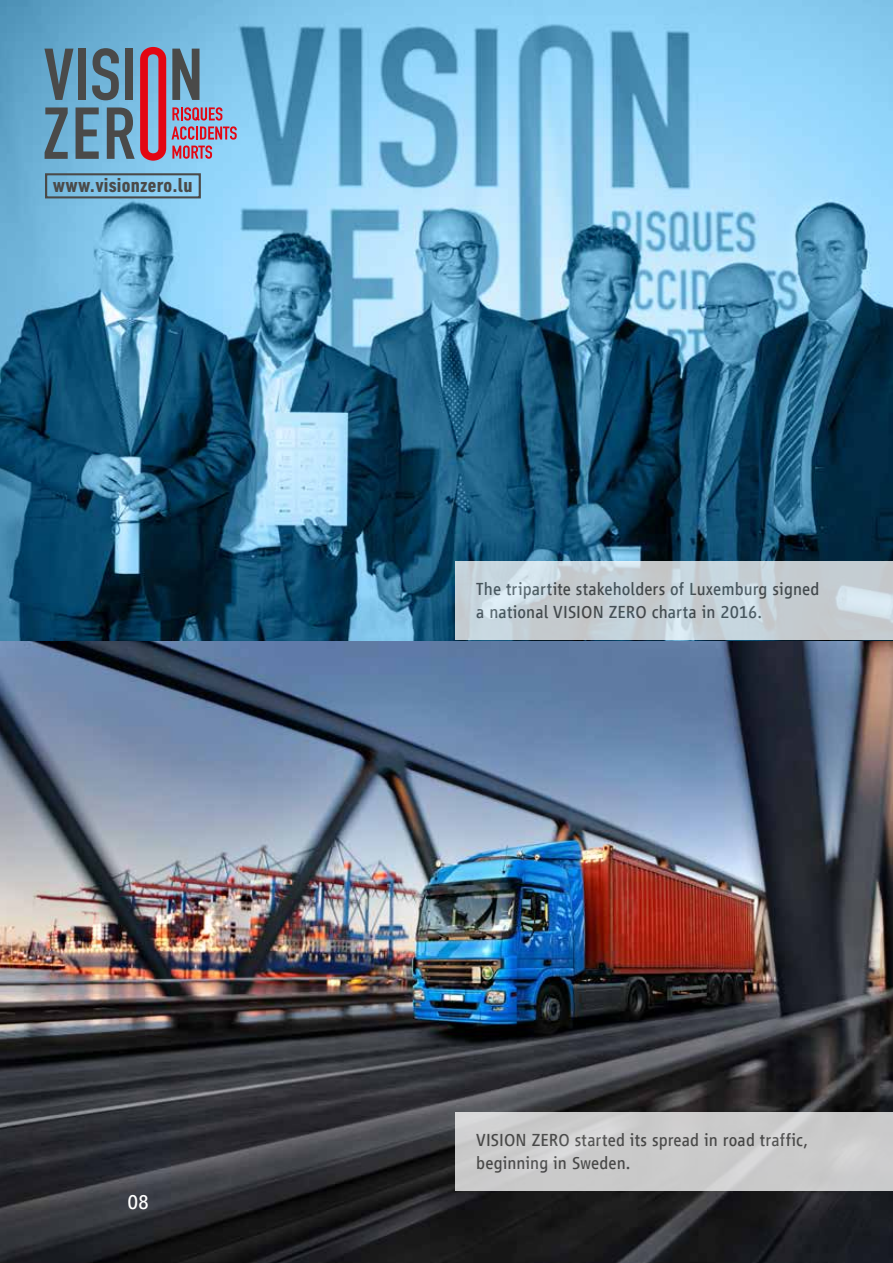
<style>
.page{position:relative;width:893px;height:1263px;background:#fff}
.page>*{position:absolute;margin:0;border:0;box-sizing:border-box;transform-origin:0 0}
.t1{font:21px "Vialog LT Com";color:#fff}
.t2{font:700 condensed 20.7px "DIN Next LT Pro";letter-spacing:.01em;color:#4a4a49;scale:1.06 1}
.t3{font:18px/22.5px "Vialog LT Com";letter-spacing:.005em;color:#575756}
</style>
<div class="page">
<img style="left:0;top:0;width:893px;height:1263px">
<svg style="left:172px;top:49px;width:27px;height:51px"></svg>
<svg style="left:44px;top:47px;width:122px;height:114px;background:#747c92"></svg>
<svg style="left:172px;top:107px;width:65px;height:52px;background:#a591af"></svg>
<div style="left:45px;top:173px;width:156px;height:25px;border:2px solid #4a4a49"></div>
<svg style="left:455px;top:561px;width:438px;height:79px;background:#c7d1d7"></svg>
<div style="left:455px;top:1112px;width:438px;height:79px;background:linear-gradient(to right,#cdcdcd,#cbcbcb)"></div>
<p class="t2" style="left:53px;top:173px;width:133px">www.visionzero.lu</p>
<p class="t1" style="left:128px;top:1190px;width:23px">08</p>
<p class="t3" style="left:476px;top:578px;width:345px">The tripartite stakeholders of Luxemburg signed a national VISION ZERO charta in 2016.</p>
<p class="t3" style="left:476px;top:1129px;width:333px">VISION ZERO started its spread in road traffic, beginning in Sweden.</p>
</div>
